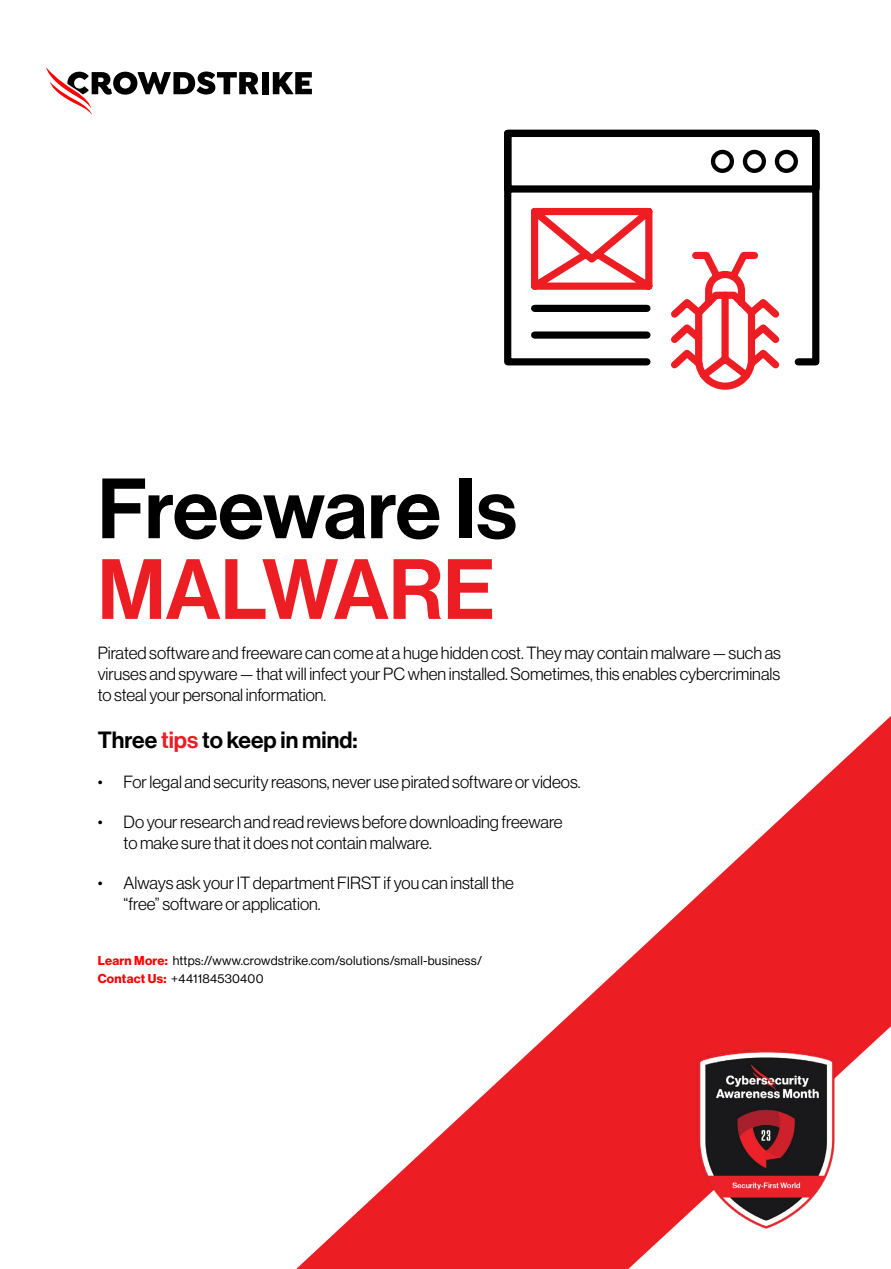
<style>
.page{position:relative;width:891px;height:1269px;background:#fff}
.page>*{position:absolute;margin:0;border:0;box-sizing:border-box;transform-origin:0 0}
.t1{font:500 83.55px "Haas Grot Disp 65";letter-spacing:-.015em;color:#000}
.t2{font:500 83.55px "Haas Grot Disp 65";color:#ed1d24}
.t3{font:500 23.02px "Haas Grot Disp 65";color:#000}
.t4{font:300 17.25px/20.7px "Haas Grot Disp 45";color:#000}
.t5{font:12.67px/18.1px "Haas Grot Disp 55 Roman";letter-spacing:.02em;color:#000}
.s1{color:#ed1d24}
.s2{font-family:"Haas Grot Disp 75";font-weight:700;color:#f00}
</style>
<div class="page">
<svg style="left:296px;top:716px;width:595px;height:553px"></svg>
<div style="left:262px;top:72px;width:7px;height:22px;background:#000"></div>
<svg style="left:273px;top:72px;width:39px;height:22px"></svg>
<svg style="left:46px;top:67px;width:212px;height:48px"></svg>
<img style="left:684px;top:1047px;width:168px;height:185px">
<svg style="left:504px;top:129px;width:316px;height:237px"></svg>
<div style="left:711px;top:150px;width:23px;height:23px;border:4px solid #000;border-radius:9px"></div>
<div style="left:743px;top:150px;width:23px;height:23px;border:4px solid #000;border-radius:9px"></div>
<div style="left:775px;top:150px;width:23px;height:23px;border:4px solid #000;border-radius:9px"></div>
<svg style="left:524px;top:201px;width:262px;height:189px"></svg>
<h1 class="t1" style="left:98px;top:461px;width:421px">Freeware Is</h1>
<h1 class="t2" style="left:98px;top:541px;width:399px">MALWARE</h1>
<p class="t4" style="left:98px;top:643px;width:685px;text-align:justify">Pirated software and freeware can come at a huge hidden cost. They may contain malware — such as viruses and spyware — that will infect your PC when installed. Sometimes, this enables cybercriminals to steal your personal information.</p>
<h2 class="t3" style="left:98px;top:726px;width:261px">Three <span class="s1">tips</span> to keep in mind:</h2>
<p class="t4" style="left:98px;top:771px;width:484px">• For legal and security reasons, never use pirated software or videos.</p>
<p class="t4" style="left:124px;top:812px;width:441px;text-indent:-26px">• Do your research and read reviews before downloading freeware to make sure that it does not contain malware.</p>
<p class="t4" style="left:124px;top:872px;width:392px;text-indent:-26px">• Always ask your IT department FIRST if you can install the “free” software or application.</p>
<p class="t5" style="left:98px;top:951px;width:386px"><span class="s2">Learn More:</span> https://www.crowdstrike.com/solutions/small-business/<br><span class="s2">Contact Us:</span> +441184530400</p>
</div>
